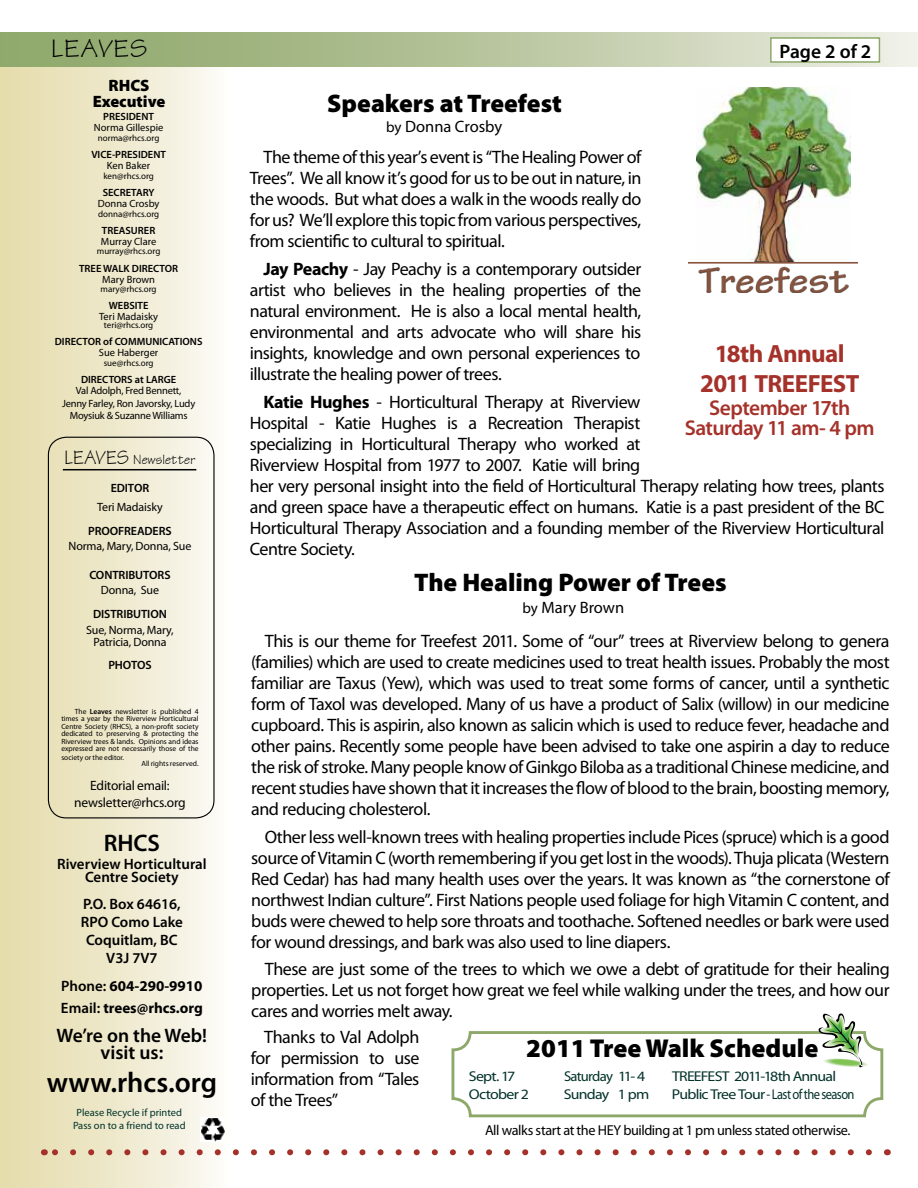
<style>
.page{position:relative;width:918px;height:1188px;background:#fff}
.page>*{position:absolute;margin:0;border:0;box-sizing:border-box;transform-origin:0 0}
.t1{font:600 28.5px "Myriad Pro";color:#000}
.t2{font:900 25.95px "Myriad Pro";color:#000}
.t3{font:900 25.5px "Myriad Pro";color:#000}
.t4{font:25.5px "Technical";color:#000;scale:1.1 1}
.t5{font:700 25.05px/30px "Myriad Pro";letter-spacing:-.025em;color:#a5322a;text-align:center}
.t6{font:600 24px "Myriad Pro";color:#000}
.t7{font:600 21.45px/20.2px "Myriad Pro";letter-spacing:-.025em;color:#a5322a;text-align:center}
.t8{font:600 19.5px/17.7px "Myriad Pro";color:#000;text-align:center}
.t9{font:18px/21px "Myriad Pro";letter-spacing:-.03em;color:#000100;text-align:justify}
.t10{font:16.5px "Myriad Pro";color:#000}
.t11{font:900 16.5px/16.5px "Myriad Pro";color:#000;text-align:center}
.t12{font:600 15px/18px "Myriad Pro";color:#000;text-align:center}
.t13{font:700 15px/21.3px "Myriad Pro";color:#000}
.t14{font:14.4px "Myriad Pro";letter-spacing:-.03em;color:#000}
.t15{font:14.25px "Myriad Pro";letter-spacing:-.05em;color:#033229;scale:1.11 1}
.t16{font:14.25px "Myriad Pro";letter-spacing:-.05em;color:#033229}
.t17{font:13.5px/16.5px "Myriad Pro";letter-spacing:-.015em;color:#000;text-align:center}
.t18{font:13.5px "Technical";color:#000}
.t19{font:12px/12px "Myriad Pro";letter-spacing:-.01em;color:#000;text-align:center}
.t20{font:600 12px "Myriad Pro";letter-spacing:-.005em;color:#000}
.t21{font:10.5px/12.6px "Myriad Pro";letter-spacing:-.01em;color:#000;text-align:center}
.t22{font:600 10.5px "Myriad Pro";color:#000}
.t23{font:10.5px/12.6px "Myriad Pro";color:#00322a;text-align:center}
.t24{font:9px "Myriad Pro";color:#000}
.t25{font:7.5px/7.5px "Myriad Pro";color:#000;text-align:justify}
.s1{font-size:19.5px}
.s2{font-weight:600}
.s3{font-size:15px}
.s4{font-weight:700}
.s5{font-size:25.8px}
</style>
<div class="page">
<img style="left:696px;top:87px;width:154px;height:175px">
<hr style="left:689px;top:262px;width:168px;height:2px;background:#88543d">
<img style="left:698px;top:266px;width:151px;height:27px">
<div style="left:0;top:67px;width:229px;height:1121px;background:linear-gradient(to right,#e4daa8,#fbfaf5)"></div>
<div style="left:48px;top:437px;width:167px;height:381px;border:1px solid #000;border-radius:18px"></div>
<hr style="left:63px;top:469px;width:133px;height:1px;background:#000">
<div style="left:0;top:32px;width:918px;height:35px;background:linear-gradient(to right,#87a15f,#eaebdf)"></div>
<div style="left:770px;top:37px;width:110px;height:26px;background:#fff;border:2px solid #8da869"></div>
<svg style="left:53px;top:1149px;width:816px;height:6px"></svg>
<img style="left:201px;top:1117px;width:24px;height:24px">
<div style="left:451px;top:1031px;width:432px;height:86px;border:3px solid #8da869;border-radius:17px"></div>
<svg style="left:819px;top:1013px;width:49px;height:54px"></svg>
<h3 class="t4" style="left:51px;top:33px;width:89px">LEAVES</h3>
<p class="t8" style="left:780px;top:42px;width:93px">Page 2 of 2</p>
<p class="t11" style="left:93px;top:76px;width:74px">RHCS<br>Executive</p>
<p class="t22" style="left:103px;top:110px;width:52px">PRESIDENT</p>
<p class="t21" style="left:94px;top:121px;width:71px">Norma Gillespie</p>
<p class="t24" style="left:98px;top:132px;width:63px">norma@rhcs.org</p>
<p class="t22" style="left:91px;top:148px;width:76px">VICE-PRESIDENT</p>
<p class="t21" style="left:107px;top:159px;width:45px">Ken Baker</p>
<p class="t24" style="left:103px;top:170px;width:52px">ken@rhcs.org</p>
<p class="t22" style="left:103px;top:186px;width:53px">SECRETARY</p>
<p class="t21" style="left:98px;top:197px;width:63px">Donna Crosby</p>
<p class="t24" style="left:98px;top:208px;width:63px">donna@rhcs.org</p>
<p class="t22" style="left:102px;top:224px;width:55px">TREASURER</p>
<p class="t21" style="left:101px;top:235px;width:57px">Murray Clare</p>
<p class="t24" style="left:97px;top:246px;width:65px">murray@rhcs.org</p>
<p class="t22" style="left:79px;top:261px;width:101px">TREE WALK DIRECTOR</p>
<p class="t21" style="left:102px;top:273px;width:54px">Mary Brown</p>
<p class="t24" style="left:101px;top:284px;width:58px">mary@rhcs.org</p>
<p class="t22" style="left:109px;top:299px;width:41px">WEBSITE</p>
<p class="t21" style="left:99px;top:310px;width:61px">Teri Madaisky</p>
<p class="t24" style="left:104px;top:320px;width:51px">teri@rhcs.org</p>
<p class="t22" style="left:55px;top:335px;width:149px">DIRECTOR of COMMUNICATIONS</p>
<p class="t21" style="left:99px;top:346px;width:61px">Sue Haberger</p>
<p class="t24" style="left:104px;top:357px;width:51px">sue@rhcs.org</p>
<p class="t22" style="left:81px;top:373px;width:97px">DIRECTORS at LARGE</p>
<p class="t21" style="left:62px;top:384px;width:135px">Val Adolph, Fred Bennett,<br>Jenny Farley, Ron Javorsky, Ludy<br>Moysiuk &amp; Suzanne Williams</p>
<p class="t18" style="left:64px;top:451px;width:133px"><span class="s1">LEAVES</span> Newsletter</p>
<p class="t20" style="left:111px;top:480px;width:40px">EDITOR</p>
<p class="t19" style="left:97px;top:501px;width:67px">Teri Madaisky</p>
<p class="t20" style="left:88px;top:524px;width:85px">PROOFREADERS</p>
<p class="t19" style="left:69px;top:540px;width:124px">Norma, Mary, Donna, Sue</p>
<p class="t20" style="left:89px;top:567px;width:83px">CONTRIBUTORS</p>
<p class="t19" style="left:101px;top:583px;width:60px">Donna, Sue</p>
<p class="t20" style="left:93px;top:606px;width:75px">DISTRIBUTION</p>
<p class="t19" style="left:86px;top:624px;width:89px">Sue, Norma, Mary,<br>Patricia, Donna</p>
<p class="t20" style="left:108px;top:657px;width:45px">PHOTOS</p>
<p class="t25" style="left:61px;top:707px;width:139px;text-indent:14px">The <span class="s2">Leaves</span> newsletter is published 4 times a year by the Riverview Horticultural Centre Society (RHCS), a non-profit society dedicated to preserving &amp; protecting the Riverview trees &amp; lands. Opinions and ideas expressed are not necessarily those of the</p>
<p class="t25" style="left:61px;top:754px;width:64px">society or the editor.</p>
<p class="t25" style="left:141px;top:760px;width:59px">All rights reserved.</p>
<p class="t17" style="left:74px;top:777px;width:113px">Editorial email: newsletter@rhcs.org</p>
<h3 class="t6" style="left:104px;top:828px;width:58px">RHCS</h3>
<p class="t12" style="left:57px;top:857px;width:151px;line-height:12.6px">Riverview Horticultural<br>Centre Society</p>
<p class="t12" style="left:81px;top:894px;width:104px">P.O. Box 64616,<br>RPO Como Lake<br>Coquitlam, BC<br>V3J 7V7</p>
<p class="t13" style="left:61px;top:975px;width:143px"><span class="s2">Phone:</span> 604-290-9910<br><span class="s2">Email:</span> trees@rhcs.org</p>
<p class="t8" style="left:57px;top:1026px;width:152px">We’re on the Web! visit us:</p>
<h1 class="t1" style="left:47px;top:1064px;width:172px">www.rhcs.org</h1>
<p class="t23" style="left:73px;top:1106px;width:114px">Please Recycle if printed<br>Pass on to a friend to read</p>
<h3 class="t3" style="left:327px;top:86px;width:236px">Speakers at Treefest</h3>
<p class="t10" style="left:386px;top:116px;width:118px"><span class="s3">by</span> Donna Crosby</p>
<p class="t9" style="left:250px;top:146px;width:393px;text-indent:14px">The theme of this year’s event is “The Healing Power of Trees”. We all know it’s good for us to be out in nature, in the woods. But what does a walk in the woods really do for us? We’ll explore this topic from various perspectives, from scientific to cultural to spiritual.</p>
<p class="t9" style="left:250px;top:258px;width:393px;text-indent:14px"><span class="s4">Jay Peachy</span> - Jay Peachy is a contemporary outsider artist who believes in the healing properties of the natural environment. He is also a local mental health, environmental and arts advocate who will share his insights, knowledge and own personal experiences to illustrate the healing power of trees.</p>
<p class="t9" style="left:250px;top:391px;width:636px;text-align:left;text-indent:14px"><span class="s4">Katie Hughes</span> - Horticultural Therapy at Riverview<br>Hospital - Katie Hughes is a Recreation Therapist<br>specializing in Horticultural Therapy who worked at<br>Riverview Hospital from 1977 to 2007. Katie will bring<br>her very personal insight into the field of Horticultural Therapy relating how trees, plants and green space have a therapeutic effect on humans. Katie is a past president of the BC Horticultural Therapy Association and a founding member of the Riverview Horticultural Centre Society.</p>
<h3 class="t5" style="left:700px;top:338px;width:161px">18th Annual<br><span class="s5">2011</span> TREEFEST</h3>
<p class="t7" style="left:685px;top:397px;width:192px">September 17th<br>Saturday 11 am- 4 pm</p>
<h3 class="t3" style="left:414px;top:565px;width:314px">The Healing Power of Trees</h3>
<p class="t10" style="left:522px;top:597px;width:103px"><span class="s3">by</span> Mary Brown</p>
<p class="t9" style="left:251px;top:630px;width:640px;text-indent:14px">This is our theme for Treefest 2011. Some of “our” trees at Riverview belong to genera (families) which are used to create medicines used to treat health issues. Probably the most familiar are Taxus (Yew), which was used to treat some forms of cancer, until a synthetic form of Taxol was developed. Many of us have a product of Salix (willow) in our medicine cupboard. This is aspirin, also known as salicin which is used to reduce fever, headache and other pains. Recently some people have been advised to take one aspirin a day to reduce the risk of stroke. Many people know of Ginkgo Biloba as a traditional Chinese medicine, and recent studies have shown that it increases the flow of blood to the brain, boosting memory, and reducing cholesterol.</p>
<p class="t9" style="left:251px;top:826px;width:640px;text-indent:14px">Other less well-known trees with healing properties include Pices (spruce) which is a good source of Vitamin C (worth remembering if you get lost in the woods). Thuja plicata (Western Red Cedar) has had many health uses over the years. It was known as “the cornerstone of northwest Indian culture”. First Nations people used foliage for high Vitamin C content, and buds were chewed to help sore throats and toothache. Softened needles or bark were used for wound dressings, and bark was also used to line diapers.</p>
<p class="t9" style="left:251px;top:959px;width:640px;text-indent:14px">These are just some of the trees to which we owe a debt of gratitude for their healing properties. Let us not forget how great we feel while walking under the trees, and how our cares and worries melt away.</p>
<p class="t9" style="left:251px;top:1027px;width:170px;text-indent:14px">Thanks to Val Adolph for permission to use information from “Tales of the Trees”</p>
<h2 class="t2" style="left:526px;top:1031px;width:294px">2011 Tree Walk Schedule</h2>
<p class="t15" style="left:469px;top:1067px;width:43px">Sept. 17</p>
<p class="t16" style="left:564px;top:1067px;width:83px">Saturday 11- 4</p>
<p class="t15" style="left:672px;top:1067px;width:149px">TREEFEST 2011-18th Annual</p>
<p class="t15" style="left:469px;top:1086px;width:56px">October 2</p>
<p class="t15" style="left:564px;top:1086px;width:78px">Sunday 1 pm</p>
<p class="t15" style="left:672px;top:1086px;width:166px">Public Tree Tour - Last of the season</p>
<p class="t14" style="left:485px;top:1121px;width:367px">All walks start at the HEY building at 1 pm unless stated otherwise.</p>
</div>
